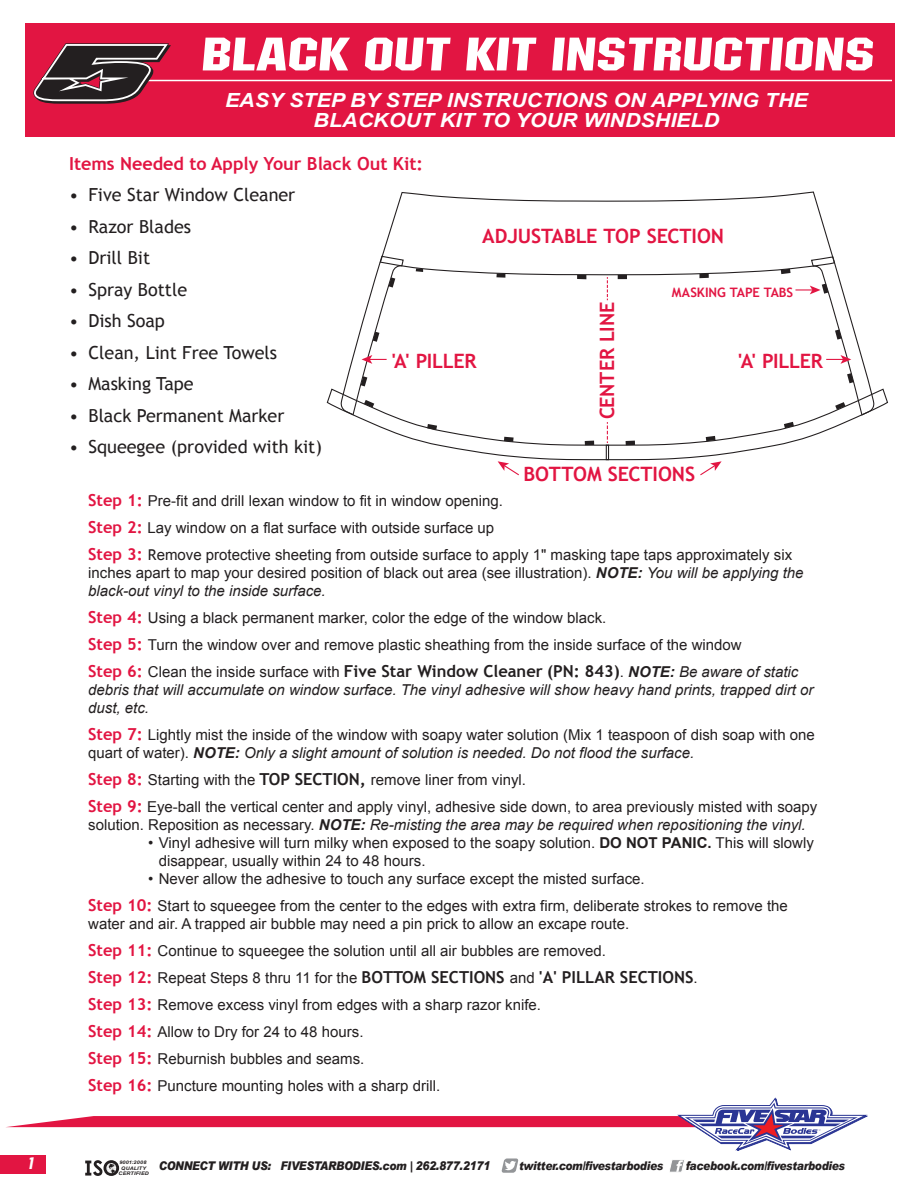
<style>
.page{position:relative;width:918px;height:1188px;background:#fff}
.page>*{position:absolute;margin:0;border:0;box-sizing:border-box;transform-origin:0 0}
.t1{font:46.5px "Machine IT Cby BT";color:#fff;scale:1.42 1}
.t2{font:700 19.8px "Trebuchet MS";letter-spacing:-.01em;color:#e21542}
.t3{font:italic 700 19.5px/19.5px "Arial";color:#fff;text-align:center;scale:1.1 1}
.t4{font:18px "Trebuchet MS";color:#231f20}
.t5{font:700 18px "Trebuchet MS";color:#e21542}
.t6{font:700 16.5px "Trebuchet MS";color:#231f20}
.t7{font:italic 16.5px "Machine IT Cby BT";color:#fff}
.t8{font:15px/27px "Arial";color:#231f20}
.t9{font:italic 15px/18px "Arial";color:#231f20}
.t10{font:700 13.05px "Trebuchet MS";letter-spacing:-.005em;color:#e21542}
.t11{font:italic 900 12px "Arial";letter-spacing:-.025em;color:#231f20;scale:.88 1}
.t12{font:italic 700 4.8px/5.8px "Arial";letter-spacing:.03em;color:#231f20;text-align:center;scale:1.14 1}
.s1{font-family:"Trebuchet MS";font-weight:700;font-size:16.5px;color:#e21542}
.s2{font-family:"Trebuchet MS"}
.s3{font-weight:700;font-style:italic}
.s4{font-style:italic}
.s5{color:#e21542}
.s6{font-family:"Arial";font-weight:400;font-size:15px}
.s7{font-family:"Arial";font-style:italic;font-size:15px}
.s8{font-family:"Arial";font-weight:400;font-style:italic;font-size:15px}
.s9{font-family:"Trebuchet MS";font-weight:700;font-size:16.5px}
.s10{font-style:normal}
.s11{font-weight:700}
</style>
<div class="page">
<div style="left:25px;top:23px;width:870px;height:114px;background:#e21542"></div>
<hr style="left:105px;top:80px;width:787px;height:1px;background:#fff">
<svg style="left:33px;top:43px;width:138px;height:61px"></svg>
<div style="left:0;top:1155px;width:45px;height:18px;background:#e21542"></div>
<svg style="left:670px;top:1160px;width:14px;height:12px"></svg>
<svg style="left:501px;top:1158px;width:17px;height:15px"></svg>
<svg style="left:85px;top:1160px;width:34px;height:16px"></svg>
<svg style="left:327px;top:191px;width:561px;height:285px"></svg>
<svg style="left:6px;top:1098px;width:861px;height:52px"></svg>
<h1 class="t1" style="left:200px;top:26px;width:479px">BLACK OUT KIT inSTRUCTIONS</h1>
<h3 class="t3" style="left:225px;top:91px;width:531px">EASY STEP BY STEP INSTRUCTIONS ON APPLYING THE<br>BLACKOUT KIT TO YOUR WINDSHIELD</h3>
<p class="t5" style="left:69px;top:152px;width:356px">Items Needed to Apply Your Black Out Kit:</p>
<p class="t4" style="left:69px;top:184px;width:228px">• Five Star Window Cleaner</p>
<p class="t4" style="left:69px;top:216px;width:124px">• Razor Blades</p>
<p class="t4" style="left:69px;top:247px;width:83px">• Drill Bit</p>
<p class="t4" style="left:69px;top:279px;width:120px">• Spray Bottle</p>
<p class="t4" style="left:69px;top:310px;width:97px">• Dish Soap</p>
<p class="t4" style="left:69px;top:342px;width:210px">• Clean, Lint Free Towels</p>
<p class="t4" style="left:69px;top:373px;width:126px">• Masking Tape</p>
<p class="t4" style="left:69px;top:405px;width:217px">• Black Permanent Marker</p>
<p class="t4" style="left:69px;top:436px;width:255px">• Squeegee (provided with kit)</p>
<p class="t8" style="left:88px;top:487px;width:706px"><span class="s1">Step 1:</span> Pre-fit and drill lexan window to fit in window opening.<br><span class="s1">Step 2:</span> Lay window on a flat surface with outside surface up<br><span class="s1">Step 3:</span> <span class="s2">R</span>emove protective sheeting from outside surface to apply 1" masking tape taps approximately six</p>
<p class="t8" style="left:88px;top:564px;width:717px;line-height:18px">inches apart to map your desired position of black out area (see illustration). <span class="s3">NOTE:</span> <span class="s4">You will be applying the black-out vinyl to the inside surface.</span></p>
<p class="t8" style="left:88px;top:604px;width:655px"><span class="s1">Step 4:</span> Using a black permanent marker, color the edge of the window black.<br><span class="s1">Step 5:</span> Turn the window over and remove plastic sheathing from the inside surface of the window</p>
<p class="t6" style="left:88px;top:661px;width:712px"><span class="s5">Step 6:</span> <span class="s6">Clean the inside surface with</span> Five Star Window Cleaner (PN: 843)<span class="s6">.</span> <span class="s7">NOTE:</span> <span class="s8">Be aware of static</span></p>
<p class="t9" style="left:88px;top:681px;width:727px">debris that will accumulate on window surface. The vinyl adhesive will show heavy hand prints, trapped dirt or dust, etc.</p>
<p class="t8" style="left:88px;top:726px;width:728px;line-height:18px"><span class="s1">Step 7:</span> Lightly mist the inside of the window with soapy water solution (Mix 1 teaspoon of dish soap with one quart of water). <span class="s3">NOTE:</span> <span class="s4">Only a slight amount of solution is needed. Do not flood the surface.</span></p>
<p class="t8" style="left:88px;top:766px;width:731px"><span class="s1">Step 8:</span> Starting with the <span class="s9">TOP SECTION,</span> remove liner from vinyl.<br><span class="s1">Step 9:</span> Eye-ball the vertical center and apply vinyl, adhesive side down, to area previously misted with soapy</p>
<p class="t9" style="left:88px;top:816px;width:719px"><span class="s10">solution. Reposition as necessary.</span> <span class="s11">NOTE:</span> Re-misting the area may be required when repositioning the vinyl.</p>
<p class="t8" style="left:159px;top:834px;width:657px;line-height:18px;text-indent:-10px">• Vinyl adhesive will turn milky when exposed to the soapy solution. <span class="s11">DO NOT PANIC.</span> This will slowly disappear, usually within 24 to 48 hours.</p>
<p class="t8" style="left:88px;top:865px;width:701px;text-indent:60px">• Never allow the adhesive to touch any surface except the misted surface.<br><span class="s1">Step 10:</span> Start to squeegee from the center to the edges with extra firm, deliberate strokes to remove the</p>
<p class="t8" style="left:88px;top:910px;width:543px">water and air. A trapped air bubble may need a pin prick to allow an excape route.<br><span class="s1">Step 11:</span> Continue to squeegee the solution until all air bubbles are removed.</p>
<p class="t6" style="left:88px;top:967px;width:611px"><span class="s5">Step 12:</span> <span class="s6">Repeat Steps 8 thru 11 for the</span> BOTTOM SECTIONS <span class="s6">and</span> 'A' PILLAR SECTIONS<span class="s6">.</span></p>
<p class="t8" style="left:88px;top:991px;width:454px"><span class="s1">Step 13:</span> Remove excess vinyl from edges with a sharp razor knife.<br><span class="s1">Step 14:</span> Allow to Dry for 24 to 48 hours.<br><span class="s1">Step 15:</span> Reburnish bubbles and seams.<br><span class="s1">Step 16:</span> Puncture mounting holes with a sharp drill.</p>
<h2 class="t2" style="left:482px;top:223px;width:243px">ADJUSTABLE TOP SECTION</h2>
<p class="t10" style="left:672px;top:284px;width:123px">MASKING TAPE TABS</p>
<h2 class="t2" style="left:595px;top:419px;width:119px;rotate:-90deg">CENTER LINE</h2>
<h2 class="t2" style="left:391px;top:348px;width:87px">'A' PILLER</h2>
<h2 class="t2" style="left:738px;top:348px;width:87px">'A' PILLER</h2>
<h2 class="t2" style="left:524px;top:461px;width:173px">BOTTOM SECTIONS</h2>
<p class="t7" style="left:27px;top:1154px;width:12px">1</p>
<p class="t11" style="left:159px;top:1158px;width:378px">CONNECT WITH US: FIVESTARBODIES.com | 262.877.2171</p>
<p class="t11" style="left:519px;top:1158px;width:165px">twitter.com/fivestarbodies</p>
<p class="t11" style="left:686px;top:1158px;width:182px">facebook.com/fivestarbodies</p>
<p class="t12" style="left:119px;top:1159px;width:28px">9001:2008<br>QUALITY<br>CERTIFIED</p>
</div>
